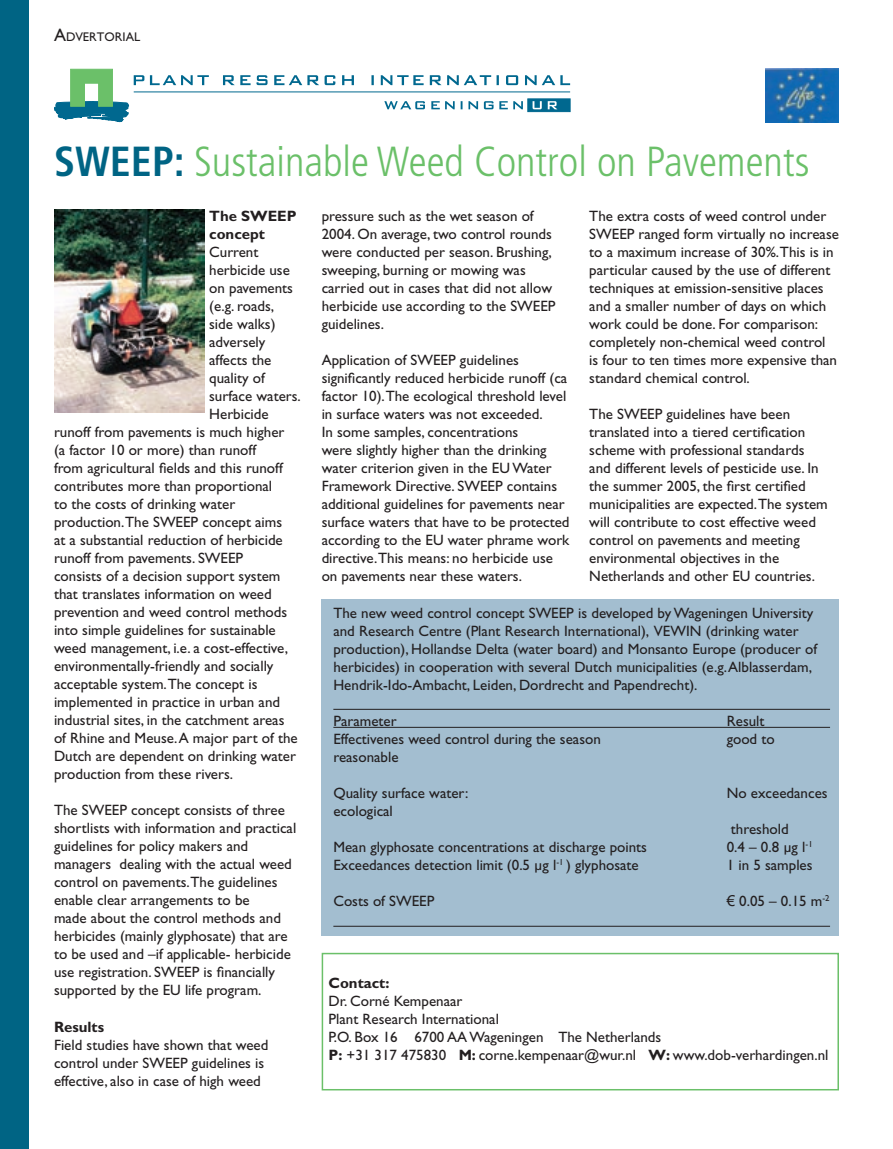
<style>
.page{position:relative;width:893px;height:1149px;background:#fff}
.page>*{position:absolute;margin:0;border:0;box-sizing:border-box;transform-origin:0 0}
.Envelope_Return{font:300 condensed 42px "Frutiger";color:#6bc069}
.Body_Text_2{font:15px/18px "Gill Sans";color:#231f20}
.t1{font:700 15px/18px "Gill Sans";color:#231f20}
.t2{font:12.6px "Gill Sans";color:#231f20}
.s1{font-size:18px}
.s2{font-weight:700;color:#006484}
.s3{font-family:"Arial"}
.s4{font-weight:700}
</style>
<div class="page">
<div style="left:322px;top:952px;width:517px;height:138px;border:2px solid #6bc069"></div>
<div style="left:322px;top:599px;width:517px;height:336px;background:#a3bed0"></div>
<hr style="left:333px;top:708px;width:497px;height:1px;background:#231f20">
<hr style="left:333px;top:726px;width:497px;height:1px;background:#231f20">
<hr style="left:333px;top:925px;width:497px;height:1px;background:#231f20">
<hr style="left:134px;top:91px;width:436px;height:1px;background:#00688f">
<svg style="left:384px;top:101px;width:41px;height:8px"></svg>
<svg style="left:431px;top:101px;width:24px;height:8px"></svg>
<svg style="left:468px;top:101px;width:10px;height:8px"></svg>
<svg style="left:484px;top:99px;width:86px;height:13px"></svg>
<svg style="left:54px;top:69px;width:90px;height:53px"></svg>
<svg style="left:150px;top:75px;width:59px;height:10px"></svg>
<svg style="left:223px;top:75px;width:45px;height:10px"></svg>
<svg style="left:274px;top:75px;width:45px;height:10px"></svg>
<svg style="left:325px;top:75px;width:10px;height:10px"></svg>
<svg style="left:342px;top:75px;width:12px;height:10px"></svg>
<svg style="left:371px;top:75px;width:3px;height:10px"></svg>
<svg style="left:381px;top:75px;width:43px;height:10px"></svg>
<svg style="left:430px;top:75px;width:61px;height:10px"></svg>
<svg style="left:497px;top:75px;width:2px;height:10px"></svg>
<svg style="left:506px;top:75px;width:12px;height:10px"></svg>
<svg style="left:525px;top:75px;width:45px;height:10px"></svg>
<img style="left:54px;top:209px;width:151px;height:203px">
<img style="left:765px;top:69px;width:74px;height:53px">
<div style="left:0;top:0;width:29px;height:1148px;background:#006484"></div>
<p class="t2" style="left:54px;top:29px;width:88px"><span class="s1">A</span>DVERTORIAL</p>
<p class="Envelope_Return" style="left:54px;top:138px;width:757px"><span class="s2">SWEEP:</span> Sustainable Weed Control on Pavements</p>
<p class="t1" style="left:209px;top:207px;width:89px">The SWEEP concept</p>
<p class="Body_Text_2" style="left:209px;top:243px;width:51px">Current</p>
<p class="Body_Text_2" style="left:209px;top:261px;width:82px">herbicide use</p>
<p class="Body_Text_2" style="left:209px;top:279px;width:85px">on pavements</p>
<p class="Body_Text_2" style="left:209px;top:297px;width:66px">(e.g. roads,</p>
<p class="Body_Text_2" style="left:209px;top:315px;width:68px">side walks)</p>
<p class="Body_Text_2" style="left:209px;top:333px;width:58px">adversely</p>
<p class="Body_Text_2" style="left:209px;top:351px;width:64px">affects the</p>
<p class="Body_Text_2" style="left:209px;top:369px;width:57px">quality of</p>
<p class="Body_Text_2" style="left:209px;top:387px;width:93px">surface waters.</p>
<p class="Body_Text_2" style="left:209px;top:405px;width:61px">Herbicide</p>
<p class="Body_Text_2" style="left:54px;top:423px;width:232px">runoff from pavements is much higher</p>
<p class="Body_Text_2" style="left:54px;top:441px;width:204px">(a factor 10 or more) than runoff</p>
<p class="Body_Text_2" style="left:54px;top:459px;width:230px">from agricultural fields and this runoff</p>
<p class="Body_Text_2" style="left:54px;top:477px;width:220px">contributes more than proportional</p>
<p class="Body_Text_2" style="left:54px;top:495px;width:183px">to the costs of drinking water</p>
<p class="Body_Text_2" style="left:54px;top:513px;width:230px">production.The SWEEP concept aims</p>
<p class="Body_Text_2" style="left:54px;top:531px;width:230px">at a substantial reduction of herbicide</p>
<p class="Body_Text_2" style="left:54px;top:549px;width:191px">runoff from pavements. SWEEP</p>
<p class="Body_Text_2" style="left:54px;top:567px;width:228px">consists of a decision support system</p>
<p class="Body_Text_2" style="left:54px;top:585px;width:219px">that translates information on weed</p>
<p class="Body_Text_2" style="left:54px;top:603px;width:235px">prevention and weed control methods</p>
<p class="Body_Text_2" style="left:54px;top:621px;width:223px">into simple guidelines for sustainable</p>
<p class="Body_Text_2" style="left:54px;top:639px;width:235px">weed management, i.e. a cost-effective,</p>
<p class="Body_Text_2" style="left:54px;top:657px;width:221px">environmentally-friendly and socially</p>
<p class="Body_Text_2" style="left:54px;top:675px;width:205px">acceptable system.The concept is</p>
<p class="Body_Text_2" style="left:54px;top:693px;width:228px">implemented in practice in urban and</p>
<p class="Body_Text_2" style="left:54px;top:711px;width:232px">industrial sites, in the catchment areas</p>
<p class="Body_Text_2" style="left:54px;top:729px;width:245px">of Rhine and Meuse. A major part of the</p>
<p class="Body_Text_2" style="left:54px;top:747px;width:244px">Dutch are dependent on drinking water</p>
<p class="Body_Text_2" style="left:54px;top:765px;width:181px">production from these rivers.</p>
<p class="Body_Text_2" style="left:54px;top:801px;width:244px">The SWEEP concept consists of three shortlists with information and practical guidelines for policy makers and managers dealing with the actual weed control on pavements.The guidelines enable clear arrangements to be<br>made about the control methods and herbicides (mainly glyphosate) that are to be used and –if applicable- herbicide use registration. SWEEP is financially supported by the EU life program.</p>
<p class="t1" style="left:54px;top:1017px;width:52px">Results</p>
<p class="Body_Text_2" style="left:54px;top:1035px;width:216px">Field studies have shown that weed control under SWEEP guidelines is effective, also in case of high weed</p>
<p class="Body_Text_2" style="left:322px;top:207px;width:235px">pressure such as the wet season of<br>2004. On average, two control rounds were conducted per season. Brushing, sweeping, burning or mowing was carried out in cases that did not allow herbicide use according to the SWEEP guidelines.</p>
<p class="Body_Text_2" style="left:322px;top:351px;width:249px">Application of SWEEP guidelines significantly reduced herbicide runoff (ca factor 10).The ecological threshold level in surface waters was not exceeded.<br>In some samples, concentrations<br>were slightly higher than the drinking water criterion given in the EU Water Framework Directive. SWEEP contains additional guidelines for pavements near surface waters that have to be protected according to the EU water phrame work directive.This means: no herbicide use on pavements near these waters.</p>
<p class="Body_Text_2" style="left:589px;top:207px;width:251px">The extra costs of weed control under SWEEP ranged form virtually no increase to a maximum increase of 30%.This is in particular caused by the use of different techniques at emission-sensitive places and a smaller number of days on which work could be done. For comparison: completely non-chemical weed control<br>is four to ten times more expensive than standard chemical control.</p>
<p class="Body_Text_2" style="left:589px;top:405px;width:240px">The SWEEP guidelines have been translated into a tiered certification scheme with professional standards and different levels of pesticide use. In the summer 2005, the first certified municipalities are expected.The system will contribute to cost effective weed control on pavements and meeting environmental objectives in the Netherlands and other EU countries.</p>
<p class="Body_Text_2" style="left:333px;top:604px;width:485px">The new weed control concept SWEEP is developed by Wageningen University and Research Centre (Plant Research International), VEWIN (drinking water production), Hollandse Delta (water board) and Monsanto Europe (producer of herbicides) in cooperation with several Dutch municipalities (e.g. Alblasserdam, Hendrik-Ido-Ambacht, Leiden, Dordrecht and Papendrecht).</p>
<p class="Body_Text_2" style="left:333px;top:712px;width:65px">Parameter</p>
<p class="Body_Text_2" style="left:727px;top:712px;width:39px">Result</p>
<p class="Body_Text_2" style="left:333px;top:730px;width:269px">Effectivenes weed control during the season</p>
<p class="Body_Text_2" style="left:727px;top:730px;width:49px">good to</p>
<p class="Body_Text_2" style="left:333px;top:748px;width:67px">reasonable</p>
<p class="Body_Text_2" style="left:333px;top:784px;width:137px">Quality surface water:</p>
<p class="Body_Text_2" style="left:727px;top:784px;width:102px">No exceedances</p>
<p class="Body_Text_2" style="left:333px;top:802px;width:61px">ecological</p>
<p class="Body_Text_2" style="left:731px;top:820px;width:59px">threshold</p>
<p class="Body_Text_2" style="left:333px;top:838px;width:315px">Mean glyphosate concentrations at discharge points</p>
<p class="Body_Text_2" style="left:727px;top:838px;width:87px">0.4 – 0.8 µg l<sup>-1</sup></p>
<p class="Body_Text_2" style="left:333px;top:856px;width:307px">Exceedances detection limit (0.5 µg l<sup>-1</sup> ) glyphosate</p>
<p class="Body_Text_2" style="left:727px;top:856px;width:87px">1 in 5 samples</p>
<p class="Body_Text_2" style="left:333px;top:892px;width:102px">Costs of SWEEP</p>
<p class="Body_Text_2" style="left:727px;top:892px;width:104px"><span class="s3">€</span> 0.05 – 0.15 m<sup>-2</sup></p>
<p class="t1" style="left:328px;top:973px;width:62px">Contact:</p>
<p class="Body_Text_2" style="left:328px;top:991px;width:135px">Dr. Corné Kempenaar</p>
<p class="Body_Text_2" style="left:328px;top:1009px;width:172px">Plant Research International</p>
<p class="Body_Text_2" style="left:328px;top:1027px;width:334px">P.O. Box 16 6700 AA Wageningen The Netherlands</p>
<p class="Body_Text_2" style="left:328px;top:1045px;width:501px"><span class="s4">P:</span> +31 317 475830 <span class="s4">M:</span> corne.kempenaar@wur.nl <span class="s4">W:</span> www.dob-verhardingen.nl</p>
</div>
